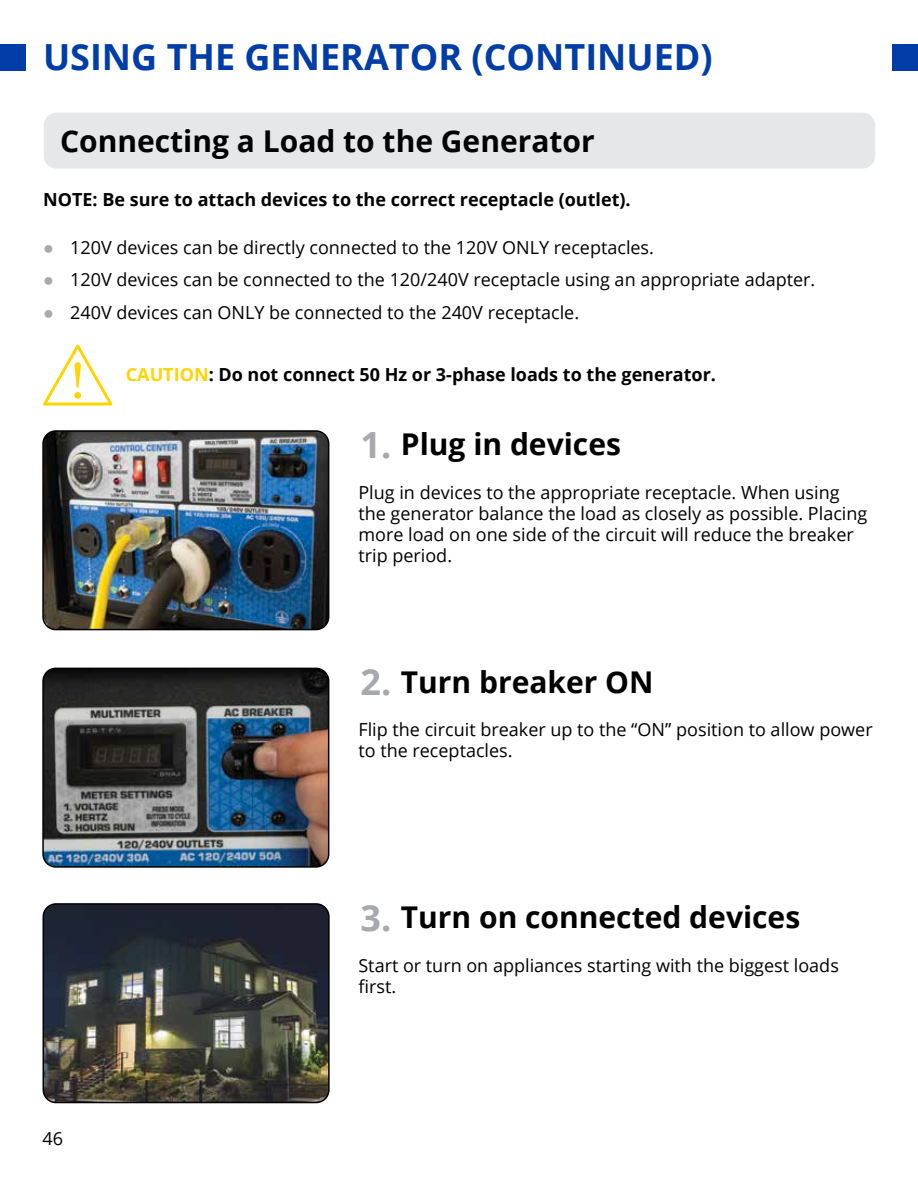
<style>
.page{position:relative;width:918px;height:1188px;background:#fff}
.page>*{position:absolute;margin:0;border:0;box-sizing:border-box;transform-origin:0 0}
.t1{font:700 36px "Open Sans";color:#003da6}
.t2{font:700 36px "Open Sans";color:#a7a9ac}
.t3{font:700 30px "Open Sans";color:#000}
.t4{font:18px/21px "Open Sans";color:#000}
.t5{font:700 18px "Open Sans";color:#000}
.s1{font-family:"Arial";color:#a7a9ac}
.s2{color:#ffd400}
</style>
<div class="page">
<img style="left:43px;top:904px;width:284px;height:199px">
<div style="left:43px;top:903px;width:287px;height:200px;border:2px solid #000;border-radius:13px"></div>
<div style="left:0;top:44px;width:26px;height:27px;background:#003da6"></div>
<div style="left:44px;top:113px;width:831px;height:56px;background:#e6e7e8;border-radius:13px"></div>
<img style="left:43px;top:431px;width:286px;height:199px">
<div style="left:42px;top:430px;width:287px;height:200px;border:2px solid #000;border-radius:13px"></div>
<img style="left:43px;top:668px;width:286px;height:199px">
<div style="left:42px;top:668px;width:287px;height:200px;border:2px solid #000;border-radius:13px"></div>
<div style="left:892px;top:44px;width:26px;height:27px;background:#003da6"></div>
<svg style="left:43px;top:345px;width:69px;height:61px"></svg>
<h1 class="t1" style="left:43px;top:32px;width:671px">USING THE GENERATOR (CONTINUED)</h1>
<h2 class="t3" style="left:60px;top:120px;width:536px">Connecting a Load to the Generator</h2>
<p class="t5" style="left:43px;top:186px;width:589px">NOTE: Be sure to attach devices to the correct receptacle (outlet).</p>
<p class="t4" style="left:43px;top:236px;width:612px"><span class="s1">●</span> 120V devices can be directly connected to the 120V ONLY receptacles.</p>
<p class="t4" style="left:43px;top:269px;width:774px"><span class="s1">●</span> 120V devices can be connected to the 120/240V receptacle using an appropriate adapter.</p>
<p class="t4" style="left:43px;top:301px;width:537px"><span class="s1">●</span> 240V devices can ONLY be connected to the 240V receptacle.</p>
<p class="t5" style="left:126px;top:362px;width:592px"><span class="s2">CAUTION</span>: Do not connect 50 Hz or 3-phase loads to the generator.</p>
<h1 class="t2" style="left:361px;top:419px;width:32px">1.</h1>
<h2 class="t3" style="left:401px;top:423px;width:222px">Plug in devices</h2>
<p class="t4" style="left:358px;top:481px;width:510px">Plug in devices to the appropriate receptacle. When using the generator balance the load as closely as possible. Placing more load on one side of the circuit will reduce the breaker trip period.</p>
<h1 class="t2" style="left:361px;top:657px;width:32px">2.</h1>
<h2 class="t3" style="left:401px;top:661px;width:254px">Turn breaker ON</h2>
<p class="t4" style="left:358px;top:719px;width:516px">Flip the circuit breaker up to the “ON” position to allow power to the receptacles.</p>
<h1 class="t2" style="left:361px;top:893px;width:32px">3.</h1>
<h2 class="t3" style="left:401px;top:896px;width:401px">Turn on connected devices</h2>
<p class="t4" style="left:43px;top:1128px;width:22px">46</p>
<p class="t4" style="left:358px;top:955px;width:482px">Start or turn on appliances starting with the biggest loads first.</p>
</div>
